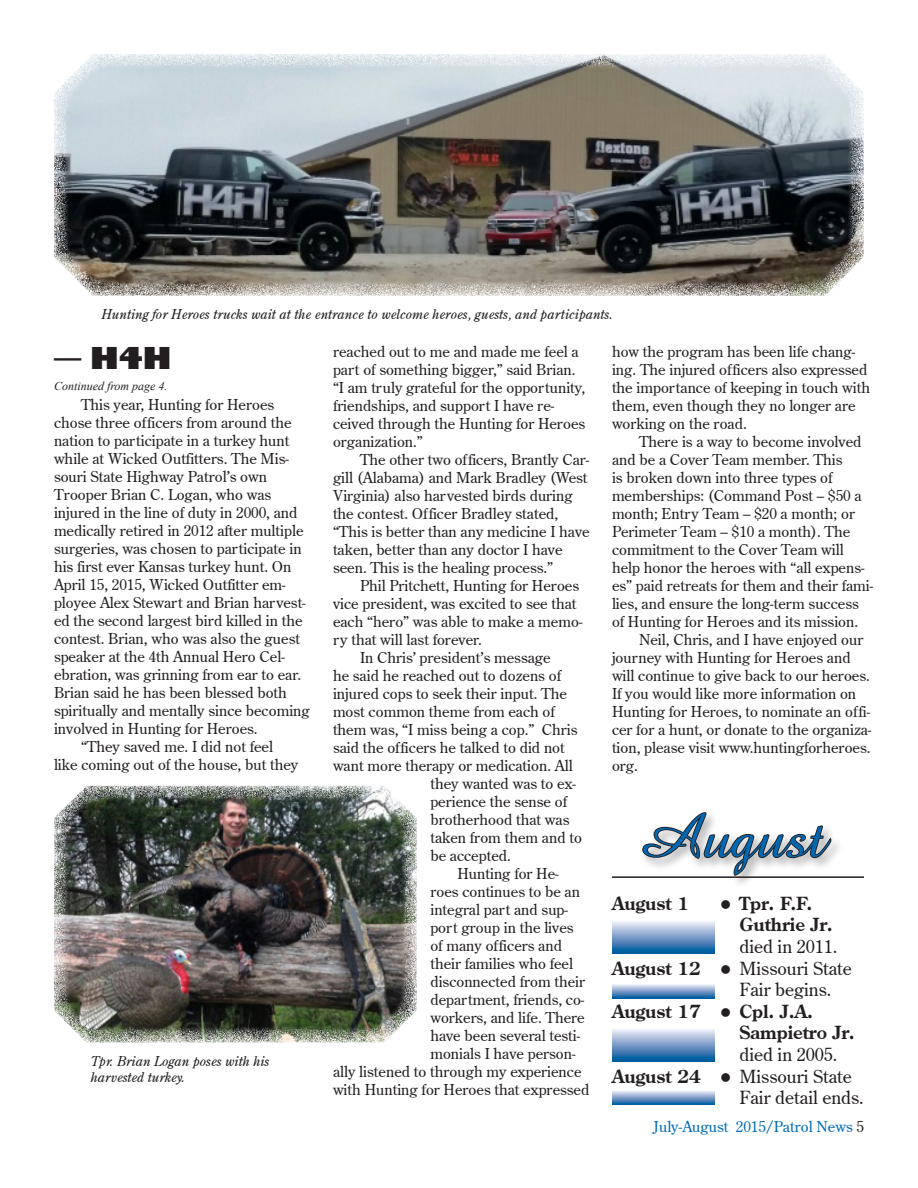
<style>
.page{position:relative;width:918px;height:1188px;background:#fff}
.page>*{position:absolute;margin:0;border:0;box-sizing:border-box;transform-origin:0 0}
.t1{font:63px "Amazone BT";color:#0067b1}
.Names{font:800 30px "Humanist 521 BT";color:#231f20}
.t2{font:700 18px/21.6px "Centurion Old";color:#231f20}
.t3{font:18px/21.6px "Centurion Old Plain";color:#231f20}
.PN{font:15px/18px "Centurion Old Plain";color:#231f20}
.t4{font:15px "Centurion Old Plain";color:#006cb7}
.Captions{font:italic 13.5px/16.2px "Centurion Old";color:#231f20}
.Names-2{font:italic 12px "Times New Roman";color:#231f20}
.s1{font-family:"Tahoma";font-weight:400}
.s2{font-family:"Centurion Old Plain";font-weight:400}
.s3{font-family:"Centurion Old";font-weight:700}
.s4{color:#231f20}
</style>
<div class="page">
<img style="left:54px;top:54px;width:810px;height:242px">
<img style="left:54px;top:786px;width:363px;height:257px">
<svg style="left:642px;top:812px;width:190px;height:64px"></svg>
<div style="left:612px;top:918px;width:102px;height:36px;background:linear-gradient(to bottom,#fffdff,#00539b)"></div>
<div style="left:612px;top:1026px;width:102px;height:36px;background:linear-gradient(to bottom,#fffcff,#00529a)"></div>
<svg style="left:612px;top:984px;width:102px;height:15px;background:#769ec8"></svg>
<hr style="left:612px;top:876px;width:252px;height:2px;background:#231f20">
<svg style="left:612px;top:1091px;width:102px;height:14px"></svg>
<p class="Captions" style="left:102px;top:306px;width:513px">Hunting for Heroes trucks wait at the entrance to welcome heroes, guests, and participants.</p>
<p class="Names" style="left:54px;top:339px;width:119px"><span class="s1">—</span> H4H</p>
<p class="Names-2" style="left:54px;top:377px;width:115px">Continued from page 4.</p>
<p class="PN" style="left:54px;top:395px;width:257px;text-indent:27px">This year, Hunting for Heroes chose three officers from around the nation to participate in a turkey hunt while at Wicked Outfitters. The Mis&shy;souri State Highway Patrol’s own Trooper Brian C. Logan, who was injured in the line of duty in 2000, and medically retired in 2012 after multiple surgeries, was chosen to participate in his first ever Kansas turkey hunt. On April 15, 2015, Wicked Outfitter em&shy;ployee Alex Stewart and Brian harvest&shy;ed the second largest bird killed in the contest. Brian, who was also the guest speaker at the 4th Annual Hero Cel&shy;ebration, was grinning from ear to ear.<br>Brian said he has been blessed both spiritually and mentally since becoming involved in Hunting for Heroes.</p>
<p class="PN" style="left:54px;top:737px;width:246px;text-align:center">“They saved me. I did not feel<br>like coming out of the house, but they</p>
<p class="Captions" style="left:91px;top:1053px;width:180px">Tpr. Brian Logan poses with his harvested turkey.</p>
<p class="PN" style="left:333px;top:342px;width:254px">reached out to me and made me feel a part of something bigger,” said Brian. “I am truly grateful for the opportunity, friendships, and support I have re&shy;ceived through the Hunting for Heroes organization.”</p>
<p class="PN" style="left:333px;top:450px;width:258px;text-indent:27px">The other two officers, Brantly Car&shy;gill (Alabama) and Mark Bradley (West Virginia) also harvested birds during the contest. Officer Bradley stated, “This is better than any medicine I have taken, better than any doctor I have seen. This is the healing process.”</p>
<p class="PN" style="left:333px;top:576px;width:251px;text-indent:27px">Phil Pritchett, Hunting for Heroes vice president, was excited to see that each “hero” was able to make a memo&shy;ry that will last forever.</p>
<p class="PN" style="left:360px;top:648px;width:192px">In Chris’ president’s message</p>
<p class="PN" style="left:333px;top:666px;width:230px">he said he reached out to dozens of</p>
<p class="PN" style="left:333px;top:684px;width:235px">injured cops to seek their input. The</p>
<p class="PN" style="left:333px;top:702px;width:223px">most common theme from each of</p>
<p class="PN" style="left:333px;top:720px;width:246px">them was, “I miss being a cop.” Chris</p>
<p class="PN" style="left:333px;top:738px;width:233px">said the officers he talked to did not</p>
<p class="PN" style="left:333px;top:756px;width:241px">want more therapy or medication. All</p>
<p class="PN" style="left:430px;top:774px;width:147px">they wanted was to ex-</p>
<p class="PN" style="left:430px;top:792px;width:138px">perience the sense of</p>
<p class="PN" style="left:430px;top:810px;width:141px">brotherhood that was</p>
<p class="PN" style="left:430px;top:828px;width:153px">taken from them and to</p>
<p class="PN" style="left:430px;top:846px;width:82px">be accepted.</p>
<p class="PN" style="left:457px;top:864px;width:103px">Hunting for He-</p>
<p class="PN" style="left:430px;top:882px;width:151px">roes continues to be an</p>
<p class="PN" style="left:430px;top:900px;width:139px">integral part and sup-</p>
<p class="PN" style="left:430px;top:918px;width:145px">port group in the lives</p>
<p class="PN" style="left:430px;top:936px;width:133px">of many officers and</p>
<p class="PN" style="left:430px;top:954px;width:144px">their families who feel</p>
<p class="PN" style="left:430px;top:972px;width:156px">disconnected from their</p>
<p class="PN" style="left:430px;top:990px;width:156px">department, friends, co-</p>
<p class="PN" style="left:430px;top:1008px;width:156px">workers, and life. There</p>
<p class="PN" style="left:430px;top:1026px;width:152px">have been several testi-</p>
<p class="PN" style="left:430px;top:1044px;width:147px">monials I have person-</p>
<p class="PN" style="left:333px;top:1062px;width:250px">ally listened to through my experience</p>
<p class="PN" style="left:333px;top:1080px;width:258px">with Hunting for Heroes that expressed</p>
<p class="PN" style="left:612px;top:342px;width:260px">how the program has been life chang&shy;ing. The injured officers also expressed the importance of keeping in touch with them, even though they no longer are working on the road.</p>
<p class="PN" style="left:612px;top:432px;width:263px;text-indent:27px">There is a way to become involved and be a Cover Team member. This<br>is broken down into three types of memberships: (Command Post – $50 a month; Entry Team – $20 a month; or Perimeter Team – $10 a month). The commitment to the Cover Team will help honor the heroes with “all expens&shy;es” paid retreats for them and their fami&shy;lies, and ensure the long-term success of Hunting for Heroes and its mission.</p>
<p class="PN" style="left:612px;top:630px;width:261px;text-indent:27px">Neil, Chris, and I have enjoyed our journey with Hunting for Heroes and will continue to give back to our heroes.<br>If you would like more information on Hunting for Heroes, to nominate an offi&shy;cer for a hunt, or donate to the organiza&shy;tion, please visit www.huntingforheroes. org.</p>
<p class="t1" style="left:635px;top:800px;width:191px">August</p>
<p class="t2" style="left:612px;top:892px;width:79px">August 1</p>
<p class="t2" style="left:740px;top:892px;width:99px;text-indent:-20px">● Tpr. F.F.<br>Guthrie Jr. <span class="s2">died in 2011.</span></p>
<p class="t3" style="left:740px;top:957px;width:114px;text-indent:-128px"><span class="s3">August 12</span> ● Missouri State<br>Fair begins.</p>
<p class="t2" style="left:740px;top:1000px;width:117px;text-indent:-128px">August 17 ● Cpl. J.A.<br>Sampietro Jr. <span class="s2">died in 2005.</span></p>
<p class="t3" style="left:740px;top:1065px;width:126px;text-indent:-128px"><span class="s3">August 24</span> ● Missouri State<br>Fair detail ends.</p>
<p class="t4" style="left:653px;top:1117px;width:212px">July-August 2015/Patrol News <span class="s4">5</span></p>
</div>
